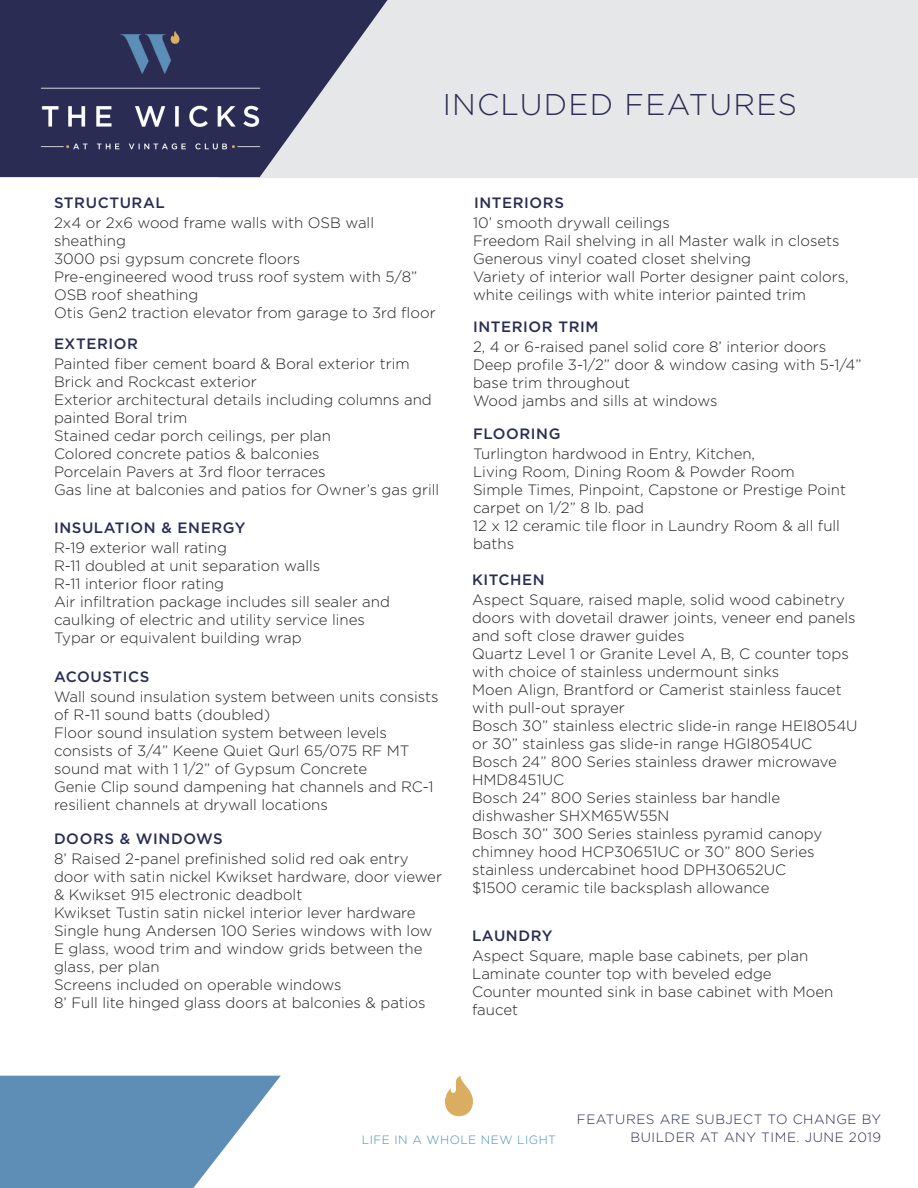
<style>
.page{position:relative;width:918px;height:1188px;background:#fff}
.page>*{position:absolute;margin:0;border:0;box-sizing:border-box;transform-origin:0 0}
.t1{font:300 30px "Gotham HTF";letter-spacing:.04em;color:#2a2c53}
.t2{font:300 15px/18px "Gotham HTF";color:#231f20}
.t3{font:500 15px "Gotham HTF";letter-spacing:.04em;color:#2a2c53}
.t4{font:300 13.5px/18px "Gotham HTF";letter-spacing:.04em;color:#2a2c53;text-align:right}
.t5{font:300 12px "Gotham HTF";letter-spacing:.04em;color:#4790af}
</style>
<div class="page">
<svg style="left:0;top:1076px;width:281px;height:112px"></svg>
<div style="left:218px;top:0;width:700px;height:177px;background:#e6e7e9"></div>
<svg style="left:445px;top:1076px;width:28px;height:41px"></svg>
<svg style="left:0;top:0;width:387px;height:177px;fill:#2a2c53"></svg>
<img style="left:41px;top:31px;width:219px;height:118px">
<p class="t3" style="left:54px;top:194px;width:112px">STRUCTURAL</p>
<h1 class="t1" style="left:443px;top:88px;width:356px">INCLUDED FEATURES</h1>
<p class="t3" style="left:474px;top:194px;width:91px">INTERIORS</p>
<p class="t2" style="left:54px;top:214px;width:383px">2x4 or 2x6 wood frame walls with OSB wall sheathing<br>3000 psi gypsum concrete floors<br>Pre-engineered wood truss roof system with 5/8” OSB roof sheathing<br>Otis Gen2 traction elevator from garage to 3rd floor</p>
<p class="t2" style="left:473px;top:214px;width:377px">10’ smooth drywall ceilings<br>Freedom Rail shelving in all Master walk in closets Generous vinyl coated closet shelving<br>Variety of interior wall Porter designer paint colors, white ceilings with white interior painted trim</p>
<p class="t3" style="left:473px;top:318px;width:127px">INTERIOR TRIM</p>
<p class="t2" style="left:473px;top:338px;width:390px">2, 4 or 6-raised panel solid core 8’ interior doors Deep profile 3-1/2” door &amp; window casing with 5-1/4” base trim throughout<br>Wood jambs and sills at windows</p>
<p class="t3" style="left:473px;top:425px;width:89px">FLOORING</p>
<p class="t2" style="left:473px;top:445px;width:374px">Turlington hardwood in Entry, Kitchen,<br>Living Room, Dining Room &amp; Powder Room Simple Times, Pinpoint, Capstone or Prestige Point carpet on 1/2” 8 lb. pad<br>12 x 12 ceramic tile floor in Laundry Room &amp; all full baths</p>
<p class="t3" style="left:472px;top:571px;width:74px">KITCHEN</p>
<p class="t2" style="left:472px;top:590px;width:387px">Aspect Square, raised maple, solid wood cabinetry doors with dovetail drawer joints, veneer end panels and soft close drawer guides<br>Quartz Level 1 or Granite Level A, B, C counter tops with choice of stainless undermount sinks<br>Moen Align, Brantford or Camerist stainless faucet with pull-out sprayer<br>Bosch 30” stainless electric slide-in range HEI8054U or 30” stainless gas slide-in range HGI8054UC Bosch 24” 800 Series stainless drawer microwave HMD8451UC<br>Bosch 24” 800 Series stainless bar handle dishwasher SHXM65W55N<br>Bosch 30” 300 Series stainless pyramid canopy chimney hood HCP30651UC or 30” 800 Series stainless undercabinet hood DPH30652UC<br>$1500 ceramic tile backsplash allowance</p>
<p class="t3" style="left:472px;top:927px;width:82px">LAUNDRY</p>
<p class="t2" style="left:472px;top:947px;width:363px">Aspect Square, maple base cabinets, per plan Laminate counter top with beveled edge Counter mounted sink in base cabinet with Moen faucet</p>
<p class="t3" style="left:54px;top:336px;width:86px">EXTERIOR</p>
<p class="t2" style="left:54px;top:355px;width:387px">Painted fiber cement board &amp; Boral exterior trim Brick and Rockcast exterior<br>Exterior architectural details including columns and painted Boral trim<br>Stained cedar porch ceilings, per plan<br>Colored concrete patios &amp; balconies<br>Porcelain Pavers at 3rd floor terraces<br>Gas line at balconies and patios for Owner’s gas grill</p>
<p class="t3" style="left:54px;top:519px;width:193px">INSULATION &amp; ENERGY</p>
<p class="t2" style="left:54px;top:539px;width:337px">R-19 exterior wall rating<br>R-11 doubled at unit separation walls<br>R-11 interior floor rating<br>Air infiltration package includes sill sealer and caulking of electric and utility service lines Typar or equivalent building wrap</p>
<p class="t3" style="left:54px;top:668px;width:97px">ACOUSTICS</p>
<p class="t2" style="left:54px;top:688px;width:386px">Wall sound insulation system between units consists of R-11 sound batts (doubled)<br>Floor sound insulation system between levels consists of 3/4” Keene Quiet Qurl 65/075 RF MT sound mat with 1 1/2” of Gypsum Concrete<br>Genie Clip sound dampening hat channels and RC-1 resilient channels at drywall locations</p>
<p class="t3" style="left:54px;top:831px;width:170px">DOORS &amp; WINDOWS</p>
<p class="t2" style="left:54px;top:850px;width:390px">8’ Raised 2-panel prefinished solid red oak entry door with satin nickel Kwikset hardware, door viewer &amp; Kwikset 915 electronic deadbolt<br>Kwikset Tustin satin nickel interior lever hardware Single hung Andersen 100 Series windows with low E glass, wood trim and window grids between the glass, per plan<br>Screens included on operable windows<br>8’ Full lite hinged glass doors at balconies &amp; patios</p>
<p class="t5" style="left:362px;top:1133px;width:196px">LIFE IN A WHOLE NEW LIGHT</p>
<p class="t4" style="left:577px;top:1110px;width:306px">FEATURES ARE SUBJECT TO CHANGE BY<br>BUILDER AT ANY TIME. JUNE 2019</p>
</div>
